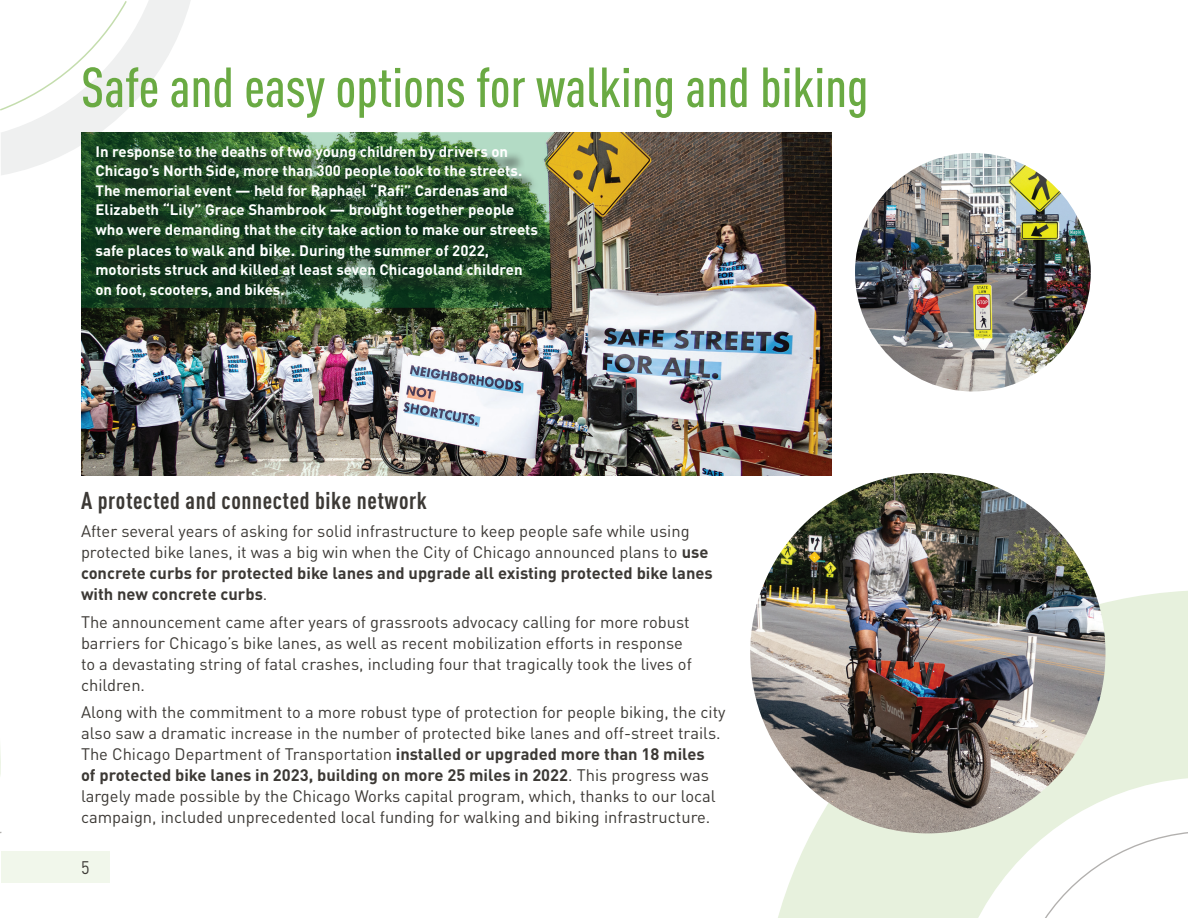
<style>
.page{position:relative;width:1188px;height:918px;background:#fff}
.page>*{position:absolute;margin:0;border:0;box-sizing:border-box;transform-origin:0 0}
.t1{font:500 condensed 55.5px "DIN Pro";color:#6aaa43}
.t2{font:700 condensed 24px "DIN Pro";letter-spacing:.025em;color:#3c3935}
.t3{font:18px "DIN Pro";color:#3c3935;scale:.9 1}
.t4{font:16.5px/21px "DIN Pro";color:#3c3935}
.t5{font:700 15px/19.5px "DIN Pro";color:#fff}
.s1{font-size:16.5px}
.s2{font-weight:700}
</style>
<div class="page">
<div style="left:2px;top:851px;width:108px;height:32px;background:#f1f7eb"></div>
<svg style="left:778px;top:591px;width:410px;height:327px;fill:#e7f1dd"></svg>
<svg style="left:1030px;top:831px;width:158px;height:87px"></svg>
<svg style="left:0;top:748px;width:2px;height:135px"></svg>
<svg style="left:0;top:0;width:191px;height:175px"></svg>
<img style="left:81px;top:132px;width:751px;height:343px">
<img style="left:750px;top:473px;width:356px;height:360px">
<img style="left:855px;top:153px;width:236px;height:239px">
<svg style="left:81px;top:132px;width:474px;height:176px;background:#47764d"></svg>
<svg style="left:99px;top:149px;width:457px;height:166px;background:#274b2b"></svg>
<h1 class="t1" style="left:81px;top:46px;width:789px">Safe and easy options for walking and biking</h1>
<p class="t5" style="left:95px;top:140px;width:444px">In response to the deaths of two young children by drivers on Chicago’s North Side, more than 300 people took to the streets.<br>The memorial event — held for Raphael “Rafi” Cardenas and Elizabeth “Lily” Grace Shambrook — brought together people who were demanding that the city take action to make our streets</p>
<p class="t5" style="left:95px;top:239px;width:429px">safe places to walk <span class="s1">and bike.</span> During the summer of 2022, motorists struck and killed at least seven Chicagoland children on foot, scooters, and bikes.</p>
<h2 class="t2" style="left:81px;top:482px;width:347px">A protected and connected bike network</h2>
<p class="t4" style="left:81px;top:519px;width:633px">After several years of asking for solid infrastructure to keep people safe while using protected bike lanes, it was a big win when the City of Chicago announced plans to <span class="s2">use concrete curbs for protected bike lanes and upgrade all existing protected bike lanes with new concrete curbs</span>.</p>
<p class="t4" style="left:81px;top:610px;width:612px">The announcement came after years of grassroots advocacy calling for more robust barriers for Chicago’s bike lanes, as well as recent mobilization efforts in response to a devastating string of fatal crashes, including four that tragically took the lives of children.</p>
<p class="t4" style="left:81px;top:700px;width:646px">Along with the commitment to a more robust type of protection for people biking, the city also saw a dramatic increase in the number of protected bike lanes and off-street trails.<br>The Chicago Department of Transportation <span class="s2">installed or upgraded more than 18 miles<br>of protected bike lanes in 2023, building on more 25 miles in 2022</span>. This progress was largely made possible by the Chicago Works capital program, which, thanks to our local campaign, included unprecedented local funding for walking and biking infrastructure.</p>
<p class="t3" style="left:81px;top:853px;width:11px">5</p>
</div>
